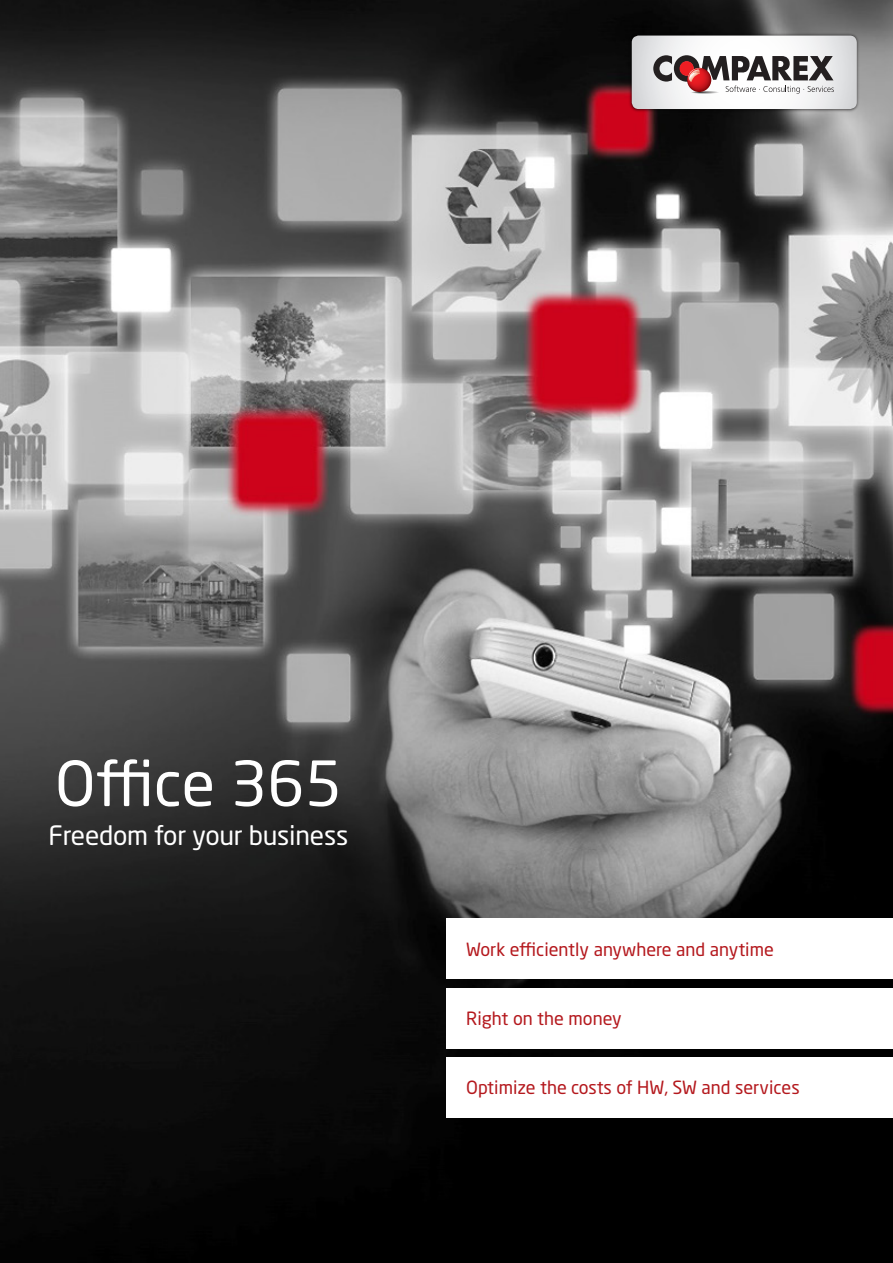
<style>
.page{position:relative;width:893px;height:1263px;background:#fff}
.page>*{position:absolute;margin:0;border:0;box-sizing:border-box;transform-origin:0 0}
.Cover_Header_1_big{font:61.5px "Neo Sans Pro Cyr";color:#fff}
.Cover_Header_1_big-2{font:26.25px "Neo Sans MTCE";letter-spacing:-.01em;color:#fff}
.t1{font:18px "Neo Sans Pro Cyr";color:#b4181d}
</style>
<div class="page">
<img style="left:0;top:0;width:893px;height:1263px">
<img style="left:627px;top:32px;width:233px;height:82px">
<svg style="left:632px;top:36px;width:225px;height:73px"></svg>
<div style="left:446px;top:918px;width:447px;height:61px;background:#fff"></div>
<div style="left:446px;top:988px;width:447px;height:60px;background:#fff"></div>
<div style="left:446px;top:1057px;width:447px;height:60px;background:#fff"></div>
<p class="Cover_Header_1_big" style="left:55px;top:746px;width:288px">Office 365</p>
<p class="Cover_Header_1_big-2" style="left:49px;top:819px;width:301px">Freedom for your business</p>
<p class="t1" style="left:466px;top:938px;width:309px">Work efficiently anywhere and anytime</p>
<p class="t1" style="left:466px;top:1007px;width:157px">Right on the money</p>
<p class="t1" style="left:466px;top:1076px;width:335px">Optimize the costs of HW, SW and services</p>
</div>
